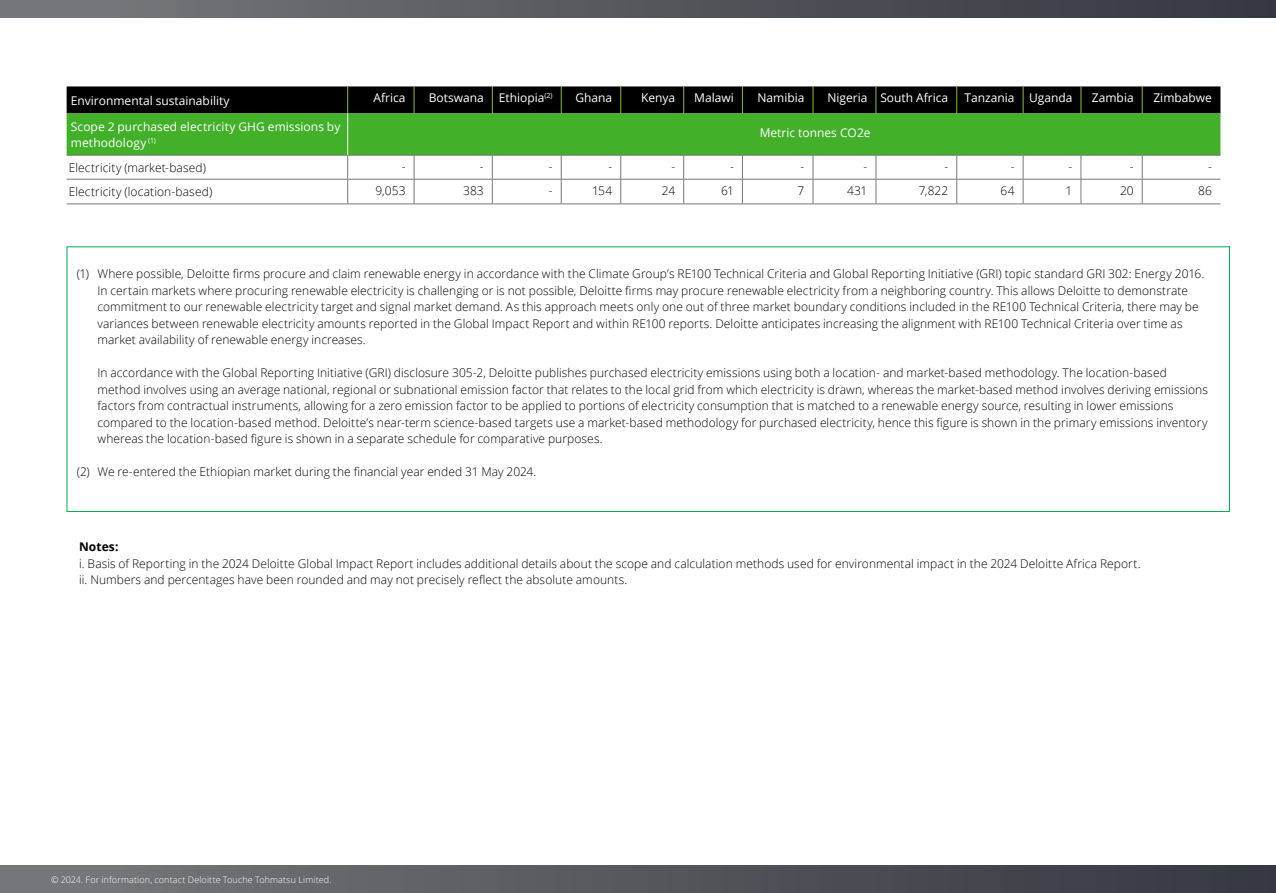
<style>
.page{position:relative;width:1276px;height:893px;background:#fff}
.page>*{position:absolute;margin:0;border:0;box-sizing:border-box;transform-origin:0 0}
.t1{font:300 12px/16.5px "Open Sans";letter-spacing:.005em;color:#000}
.t2{font:12px/16.5px "Open Sans";color:#fff}
.t3{font:700 12px "Open Sans";letter-spacing:.005em;color:#000}
.t4{font:300 9px "Open Sans";letter-spacing:.015em;color:#fff}
</style>
<div class="page">
<div style="left:0;top:866px;width:1276px;height:27px;background:linear-gradient(to right,#78797b,#343740)"></div>
<div style="left:0;top:0;width:1276px;height:18px;background:linear-gradient(to right,#78797b,#333740)"></div>
<div style="left:67px;top:113px;width:1153px;height:42px;background:#43b02a"></div>
<hr style="left:67px;top:155px;width:281px;height:1px;background:#757779">
<hr style="left:348px;top:155px;width:66px;height:1px;background:#757779">
<hr style="left:414px;top:155px;width:78px;height:1px;background:#757779">
<hr style="left:492px;top:155px;width:69px;height:1px;background:#757779">
<hr style="left:561px;top:155px;width:60px;height:1px;background:#757779">
<hr style="left:621px;top:155px;width:63px;height:1px;background:#757779">
<hr style="left:684px;top:155px;width:58px;height:1px;background:#757779">
<hr style="left:742px;top:155px;width:71px;height:1px;background:#757779">
<hr style="left:813px;top:155px;width:63px;height:1px;background:#757779">
<hr style="left:876px;top:155px;width:80px;height:1px;background:#757779">
<hr style="left:956px;top:155px;width:67px;height:1px;background:#757779">
<hr style="left:1023px;top:155px;width:58px;height:1px;background:#757779">
<hr style="left:1081px;top:155px;width:61px;height:1px;background:#757779">
<hr style="left:1142px;top:155px;width:78px;height:1px;background:#757779">
<hr style="left:67px;top:179px;width:281px;height:1px;background:#757779">
<hr style="left:348px;top:179px;width:66px;height:1px;background:#757779">
<svg style="left:347px;top:155px;width:1px;height:49px"></svg>
<hr style="left:414px;top:179px;width:78px;height:1px;background:#757779">
<svg style="left:414px;top:155px;width:1px;height:49px"></svg>
<hr style="left:492px;top:179px;width:69px;height:1px;background:#757779">
<svg style="left:492px;top:155px;width:1px;height:49px"></svg>
<hr style="left:561px;top:179px;width:60px;height:1px;background:#757779">
<svg style="left:561px;top:155px;width:1px;height:49px"></svg>
<hr style="left:621px;top:179px;width:63px;height:1px;background:#757779">
<svg style="left:620px;top:155px;width:1px;height:49px"></svg>
<hr style="left:684px;top:179px;width:58px;height:1px;background:#757779">
<svg style="left:683px;top:155px;width:1px;height:49px"></svg>
<hr style="left:742px;top:179px;width:71px;height:1px;background:#757779">
<svg style="left:742px;top:155px;width:1px;height:49px"></svg>
<hr style="left:813px;top:179px;width:63px;height:1px;background:#757779">
<svg style="left:813px;top:155px;width:1px;height:49px"></svg>
<hr style="left:876px;top:179px;width:80px;height:1px;background:#757779">
<svg style="left:875px;top:155px;width:1px;height:49px"></svg>
<hr style="left:956px;top:179px;width:67px;height:1px;background:#757779">
<svg style="left:956px;top:155px;width:1px;height:49px"></svg>
<hr style="left:1023px;top:179px;width:58px;height:1px;background:#757779">
<svg style="left:1023px;top:155px;width:1px;height:49px"></svg>
<hr style="left:1081px;top:179px;width:61px;height:1px;background:#757779">
<svg style="left:1080px;top:155px;width:1px;height:49px"></svg>
<hr style="left:1142px;top:179px;width:78px;height:1px;background:#757779">
<svg style="left:1142px;top:155px;width:1px;height:49px"></svg>
<hr style="left:67px;top:204px;width:281px;height:1px;background:#757779">
<hr style="left:348px;top:204px;width:66px;height:1px;background:#757779">
<hr style="left:414px;top:204px;width:78px;height:1px;background:#757779">
<hr style="left:492px;top:204px;width:69px;height:1px;background:#757779">
<hr style="left:561px;top:204px;width:60px;height:1px;background:#757779">
<hr style="left:621px;top:204px;width:63px;height:1px;background:#757779">
<hr style="left:684px;top:204px;width:58px;height:1px;background:#757779">
<hr style="left:742px;top:204px;width:71px;height:1px;background:#757779">
<hr style="left:813px;top:204px;width:63px;height:1px;background:#757779">
<hr style="left:876px;top:204px;width:80px;height:1px;background:#757779">
<hr style="left:956px;top:204px;width:67px;height:1px;background:#757779">
<hr style="left:1023px;top:204px;width:58px;height:1px;background:#757779">
<hr style="left:1081px;top:204px;width:61px;height:1px;background:#757779">
<hr style="left:1142px;top:204px;width:78px;height:1px;background:#757779">
<div style="left:67px;top:86px;width:1153px;height:27px;background:#000"></div>
<hr style="left:347px;top:113px;width:1px;height:42px;background:#fff">
<p class="t2" style="left:71px;top:92px;width:160px">Environmental sustainability</p>
<p class="t2" style="left:373px;top:90px;width:33px">Africa</p>
<p class="t2" style="left:429px;top:90px;width:57px">Botswana</p>
<p class="t2" style="left:499px;top:90px;width:55px">Ethiopia<sup>(2)</sup></p>
<p class="t2" style="left:575px;top:90px;width:38px">Ghana</p>
<p class="t2" style="left:641px;top:90px;width:36px">Kenya</p>
<p class="t2" style="left:694px;top:90px;width:41px">Malawi</p>
<p class="t2" style="left:757px;top:90px;width:48px">Namibia</p>
<p class="t2" style="left:827px;top:90px;width:122px">Nigeria South Africa</p>
<p class="t2" style="left:964px;top:90px;width:109px">Tanzania Uganda</p>
<p class="t2" style="left:1092px;top:90px;width:43px">Zambia</p>
<p class="t2" style="left:1153px;top:90px;width:60px">Zimbabwe</p>
<p class="t2" style="left:71px;top:118px;width:271px">Scope 2 purchased electricity GHG emissions by methodology <sup>(1)</sup></p>
<p class="t2" style="left:759px;top:124px;width:112px">Metric tonnes CO2e</p>
<p class="t1" style="left:69px;top:159px;width:139px">Electricity (market-based)</p>
<p class="t1" style="left:402px;top:158px;width:5px">-</p>
<p class="t1" style="left:480px;top:158px;width:5px">-</p>
<p class="t1" style="left:549px;top:158px;width:5px">-</p>
<p class="t1" style="left:608px;top:158px;width:5px">-</p>
<p class="t1" style="left:671px;top:158px;width:5px">-</p>
<p class="t1" style="left:730px;top:158px;width:5px">-</p>
<p class="t1" style="left:800px;top:158px;width:5px">-</p>
<p class="t1" style="left:863px;top:158px;width:5px">-</p>
<p class="t1" style="left:944px;top:158px;width:5px">-</p>
<p class="t1" style="left:1010px;top:158px;width:5px">-</p>
<p class="t1" style="left:1068px;top:158px;width:5px">-</p>
<p class="t1" style="left:1130px;top:158px;width:5px">-</p>
<p class="t1" style="left:1208px;top:158px;width:5px">-</p>
<p class="t1" style="left:69px;top:183px;width:145px">Electricity (location-based)</p>
<p class="t1" style="left:375px;top:182px;width:31px">9,053</p>
<p class="t1" style="left:463px;top:182px;width:22px">383</p>
<p class="t1" style="left:549px;top:182px;width:5px">-</p>
<p class="t1" style="left:592px;top:182px;width:22px">154</p>
<p class="t1" style="left:662px;top:182px;width:15px">24</p>
<p class="t1" style="left:721px;top:182px;width:14px">61</p>
<p class="t1" style="left:797px;top:182px;width:8px">7</p>
<p class="t1" style="left:847px;top:182px;width:22px">431</p>
<p class="t1" style="left:919px;top:182px;width:31px">7,822</p>
<p class="t1" style="left:1000px;top:182px;width:16px">64</p>
<p class="t1" style="left:1065px;top:182px;width:8px">1</p>
<p class="t1" style="left:1120px;top:182px;width:15px">20</p>
<p class="t1" style="left:1198px;top:182px;width:15px">86</p>
<p class="t1" style="left:77px;top:265px;width:14px">(1)</p>
<p class="t1" style="left:77px;top:463px;width:15px">(2)</p>
<p class="t1" style="left:97px;top:265px;width:1108px">Where possible, Deloitte firms procure and claim renewable energy in accordance with the Climate Group’s RE100 Technical Criteria and Global Reporting Initiative (GRI) topic standard GRI 302: Energy 2016.<br>In certain markets where procuring renewable electricity is challenging or is not possible, Deloitte firms may procure renewable electricity from a neighboring country. This allows Deloitte to demonstrate commitment to our renewable electricity target and signal market demand. As this approach meets only one out of three market boundary conditions included in the RE100 Technical Criteria, there may be variances between renewable electricity amounts reported in the Global Impact Report and within RE100 reports. Deloitte anticipates increasing the alignment with RE100 Technical Criteria over time as market availability of renewable energy increases.</p>
<p class="t1" style="left:97px;top:364px;width:1112px">In accordance with the Global Reporting Initiative (GRI) disclosure 305-2, Deloitte publishes purchased electricity emissions using both a location- and market-based methodology. The location-based method involves using an average national, regional or subnational emission factor that relates to the local grid from which electricity is drawn, whereas the market-based method involves deriving emissions factors from contractual instruments, allowing for a zero emission factor to be applied to portions of electricity consumption that is matched to a renewable energy source, resulting in lower emissions compared to the location-based method. Deloitte’s near-term science-based targets use a market-based methodology for purchased electricity, hence this figure is shown in the primary emissions inventory whereas the location-based figure is shown in a separate schedule for comparative purposes.</p>
<p class="t1" style="left:97px;top:463px;width:440px">We re-entered the Ethiopian market during the financial year ended 31 May 2024.</p>
<p class="t3" style="left:79px;top:538px;width:41px">Notes:</p>
<p class="t1" style="left:79px;top:555px;width:1063px">i. Basis of Reporting in the 2024 Deloitte Global Impact Report includes additional details about the scope and calculation methods used for environmental impact in the 2024 Deloitte Africa Report. ii. Numbers and percentages have been rounded and may not precisely reflect the absolute amounts.</p>
<p class="t4" style="left:51px;top:873px;width:282px">© 2024. For information, contact Deloitte Touche Tohmatsu Limited.</p>
</div>
